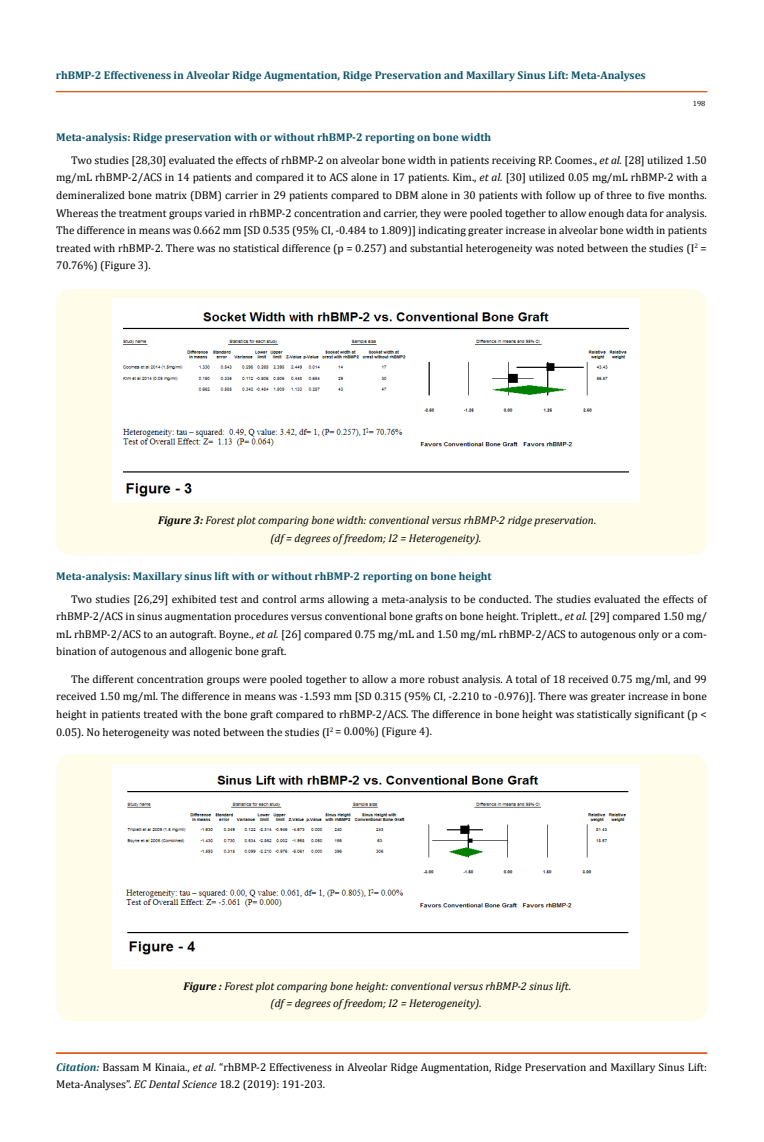
<style>
.page{position:relative;width:764px;height:1142px;background:#fff}
.page>*{position:absolute;margin:0;border:0;box-sizing:border-box;transform-origin:0 0}
.t1{font:11.25px/17.5px "Cambria";color:#000;text-align:justify}
.t2{font:italic 11.25px/17.5px "Cambria";color:#000;text-align:center}
.t3{font:700 11.25px "Cambria";color:#0e546a}
.t4{font:7.5px "Cambria";color:#000}
.s1{font-weight:700;color:#0e546a}
.s2{font-style:italic}
.s3{font-weight:700}
.s4{font-weight:700;font-style:italic;color:#0e546a}
</style>
<div class="page">
<hr style="left:56px;top:91px;width:651px;height:1px;background:#e05d1a">
<div style="left:56px;top:1052px;width:651px;height:1px;border:1px solid #e05d1a"></div>
<div style="left:56px;top:289px;width:651px;height:266px;background:#fffde9;border-radius:15px"></div>
<img style="left:112px;top:299px;width:527px;height:203px">
<div style="left:56px;top:754px;width:651px;height:266px;background:#fffde9;border-radius:15px"></div>
<img style="left:112px;top:764px;width:527px;height:204px">
<p class="t3" style="left:56px;top:67px;width:591px">rhBMP-2 Effectiveness in Alveolar Ridge Augmentation, Ridge Preservation and Maxillary Sinus Lift: Meta-Analyses</p>
<p class="t4" style="left:693px;top:99px;width:14px">198</p>
<p class="t1" style="left:71px;top:126px;width:637px;line-height:22.5px;text-indent:-15px"><span class="s1">Meta-analysis: Ridge preservation with or without rhBMP-2 reporting on bone width<br></span>Two studies [28,30] evaluated the effects of rhBMP-2 on alveolar bone width in patients receiving RP. Coomes., <span class="s2">et al.</span> [28] utilized 1.50</p>
<p class="t1" style="left:56px;top:169px;width:652px">mg/mL rhBMP-2/ACS in 14 patients and compared it to ACS alone in 17 patients. Kim., <span class="s2">et al.</span> [30] utilized 0.05 mg/mL rhBMP-2 with a demineralized bone matrix (DBM) carrier in 29 patients compared to DBM alone in 30 patients with follow up of three to five months.<br>Whereas the treatment groups varied in rhBMP-2 concentration and carrier, they were pooled together to allow enough data for analysis.<br>The difference in means was 0.662 mm [SD 0.535 (95% CI, -0.484 to 1.809)] indicating greater increase in alveolar bone width in patients treated with rhBMP-2. There was no statistical difference (p = 0.257) and substantial heterogeneity was noted between the studies (I<sup>2</sup> = 70.76%) (Figure 3).</p>
<p class="t2" style="left:158px;top:511px;width:439px"><span class="s3">Figure 3:</span> Forest plot comparing bone width: conventional versus rhBMP-2 ridge preservation. (df = degrees of freedom; I2 = Heterogeneity).</p>
<p class="t3" style="left:56px;top:568px;width:437px">Meta-analysis: Maxillary sinus lift with or without rhBMP-2 reporting on bone height</p>
<p class="t1" style="left:56px;top:590px;width:652px;text-indent:15px">Two studies [26,29] exhibited test and control arms allowing a meta-analysis to be conducted. The studies evaluated the effects of rhBMP-2/ACS in sinus augmentation procedures versus conventional bone grafts on bone height. Triplett., <span class="s2">et al.</span> [29] compared 1.50 mg/ mL rhBMP-2/ACS to an autograft. Boyne., <span class="s2">et al.</span> [26] compared 0.75 mg/mL and 1.50 mg/mL rhBMP-2/ACS to autogenous only or a com&shy;bination of autogenous and allogenic bone graft.</p>
<p class="t1" style="left:56px;top:670px;width:652px;text-indent:15px">The different concentration groups were pooled together to allow a more robust analysis. A total of 18 received 0.75 mg/ml, and 99 received 1.50 mg/ml. The difference in means was -1.593 mm [SD 0.315 (95% CI, -2.210 to -0.976)]. There was greater increase in bone height in patients treated with the bone graft compared to rhBMP-2/ACS. The difference in bone height was statistically significant (p &lt; 0.05). No heterogeneity was noted between the studies (I<sup>2</sup> = 0.00%) (Figure 4).</p>
<p class="t2" style="left:183px;top:976px;width:389px"><span class="s3">Figure :</span> Forest plot comparing bone height: conventional versus rhBMP-2 sinus lift. (df = degrees of freedom; I2 = Heterogeneity).</p>
<p class="t1" style="left:56px;top:1057px;width:652px"><span class="s4">Citation:</span> Bassam M Kinaia., <span class="s2">et al</span>. “rhBMP-2 Effectiveness in Alveolar Ridge Augmentation, Ridge Preservation and Maxillary Sinus Lift:<br>Meta-Analyses”. <span class="s2">EC Dental Science</span> 18.2 (2019): 191-203.</p>
</div>
